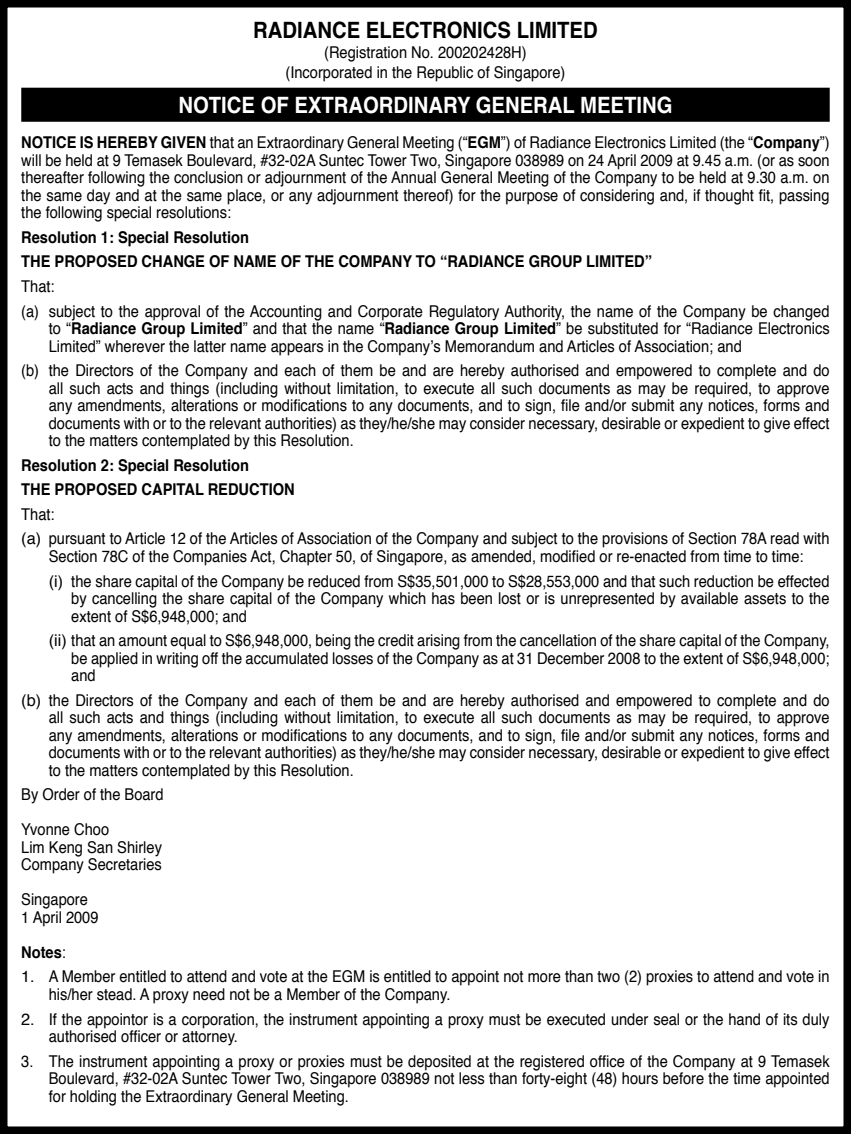
<style>
.page{position:relative;width:851px;height:1134px;background:#fff}
.page>*{position:absolute;margin:0;border:0;box-sizing:border-box;transform-origin:0 0}
.t1{font:700 22.5px "Helvetica";color:#fff;scale:.9 1}
.t2{font:700 22.5px "Helvetica";color:#000;scale:.9 1}
.t3{font:16.25px/17.5px "Helvetica";color:#000;scale:.9 1}
.t4{font:16.25px/17.5px "Helvetica";color:#000;text-align:justify}
.t5{font:700 16.25px/24.5px "Helvetica";color:#000;scale:.9 1}
.s1{font-weight:700}
.s2{font-weight:400}
</style>
<div class="page">
<div style="left:23px;top:89px;width:805px;height:31px;background:#000"></div>
<div style="left:21px;top:88px;width:808px;height:34px;border:2px solid #000"></div>
<div style="left:0;top:0;width:850px;height:1134px;border:8px solid #000"></div>
<h1 class="t2" style="left:253px;top:12px;width:384px">RADIANCE ELECTRONICS LIMITED</h1>
<p class="t3" style="left:285px;top:43px;width:312px;line-height:20px;text-align:center">(Registration No. 200202428H) (Incorporated in the Republic of Singapore)</p>
<h1 class="t1" style="left:178px;top:87px;width:550px">NOTICE OF EXTRAORDINARY GENERAL MEETING</h1>
<p class="t3" style="left:21px;top:134px;width:899px;text-align:justify"><span class="s1">NOTICE IS HEREBY GIVEN</span> that an Extraordinary General Meeting (“<span class="s1">EGM</span>”) of Radiance Electronics Limited (the “<span class="s1">Company</span>”) will be held at 9 Temasek Boulevard, #32-02A Suntec Tower Two, Singapore 038989 on 24 April 2009 at 9.45 a.m. (or as soon thereafter following the conclusion or adjournment of the Annual General Meeting of the Company to be held at 9.30 a.m. on the same day and at the same place, or any adjournment thereof) for the purpose of considering and, if thought fit, passing the following special resolutions:</p>
<p class="t5" style="left:21px;top:225px;width:702px">Resolution 1: Special Resolution<br>THE PROPOSED CHANGE OF NAME OF THE COMPANY TO “RADIANCE GROUP LIMITED”</p>
<p class="t3" style="left:21px;top:274px;width:899px;line-height:24.5px">That:<br>(a) subject to the approval of the Accounting and Corporate Regulatory Authority, the name of the Company be changed</p>
<p class="t3" style="left:49px;top:320px;width:869px">to “<span class="s1">Radiance Group Limited</span>” and that the name “<span class="s1">Radiance Group Limited</span>” be substituted for “Radiance Electronics<br>Limited” wherever the latter name appears in the Company’s Memorandum and Articles of Association; and</p>
<p class="t3" style="left:49px;top:362px;width:869px;text-align:justify;text-indent:-27px">(b) the Directors of the Company and each of them be and are hereby authorised and empowered to complete and do all such acts and things (including without limitation, to execute all such documents as may be required, to approve any amendments, alterations or modifications to any documents, and to sign, file and/or submit any notices, forms and documents with or to the relevant authorities) as they/he/she may consider necessary, desirable or expedient to give effect to the matters contemplated by this Resolution.</p>
<p class="t5" style="left:21px;top:453px;width:305px">Resolution 2: Special Resolution<br>THE PROPOSED CAPITAL REDUCTION</p>
<p class="t3" style="left:21px;top:502px;width:899px;line-height:24.5px">That:<br>(a) pursuant to Article 12 of the Articles of Association of the Company and subject to the provisions of Section 78A read with</p>
<p class="t3" style="left:49px;top:544px;width:868px;line-height:24.5px">Section 78C of the Companies Act, Chapter 50, of Singapore, as amended, modified or re-enacted from time to time:<br>(i) the share capital of the Company be reduced from S$35,501,000 to S$28,553,000 and that such reduction be effected</p>
<p class="t3" style="left:71px;top:590px;width:843px">by cancelling the share capital of the Company which has been lost or is unrepresented by available assets to the extent of S$6,948,000; and</p>
<p class="t4" style="left:71px;top:632px;width:759px;text-indent:-22px">(ii) that an amount equal to S$6,948,000, being the credit arising from the cancellation of the share capital of the Company, be applied in writing off the accumulated losses of the Company as at 31 December 2008 to the extent of S$6,948,000; and</p>
<p class="t4" style="left:49px;top:692px;width:782px;text-indent:-27px">(b) the Directors of the Company and each of them be and are hereby authorised and empowered to complete and do all such acts and things (including without limitation, to execute all such documents as may be required, to approve any amendments, alterations or modifications to any documents, and to sign, file and/or submit any notices, forms and documents with or to the relevant authorities) as they/he/she may consider necessary, desirable or expedient to give effect to the matters contemplated by this Resolution.</p>
<p class="t3" style="left:21px;top:778px;width:160px;line-height:35px">By Order of the Board<br>Yvonne Choo</p>
<p class="t3" style="left:21px;top:839px;width:158px">Lim Keng San Shirley<br>Company Secretaries</p>
<p class="t3" style="left:21px;top:891px;width:87px">Singapore<br>1 April 2009</p>
<p class="t5" style="left:21px;top:940px;width:51px">Notes<span class="s2">:</span></p>
<p class="t4" style="left:49px;top:968px;width:782px;text-indent:-28px">1. A Member entitled to attend and vote at the EGM is entitled to appoint not more than two (2) proxies to attend and vote in his/her stead. A proxy need not be a Member of the Company.</p>
<p class="t4" style="left:49px;top:1010px;width:782px;text-indent:-28px">2. If the appointor is a corporation, the instrument appointing a proxy must be executed under seal or the hand of its duly authorised officer or attorney.</p>
<p class="t3" style="left:49px;top:1053px;width:869px;text-align:justify;text-indent:-27px">3. The instrument appointing a proxy or proxies must be deposited at the registered office of the Company at 9 Temasek Boulevard, #32-02A Suntec Tower Two, Singapore 038989 not less than forty-eight (48) hours before the time appointed for holding the Extraordinary General Meeting.</p>
</div>
